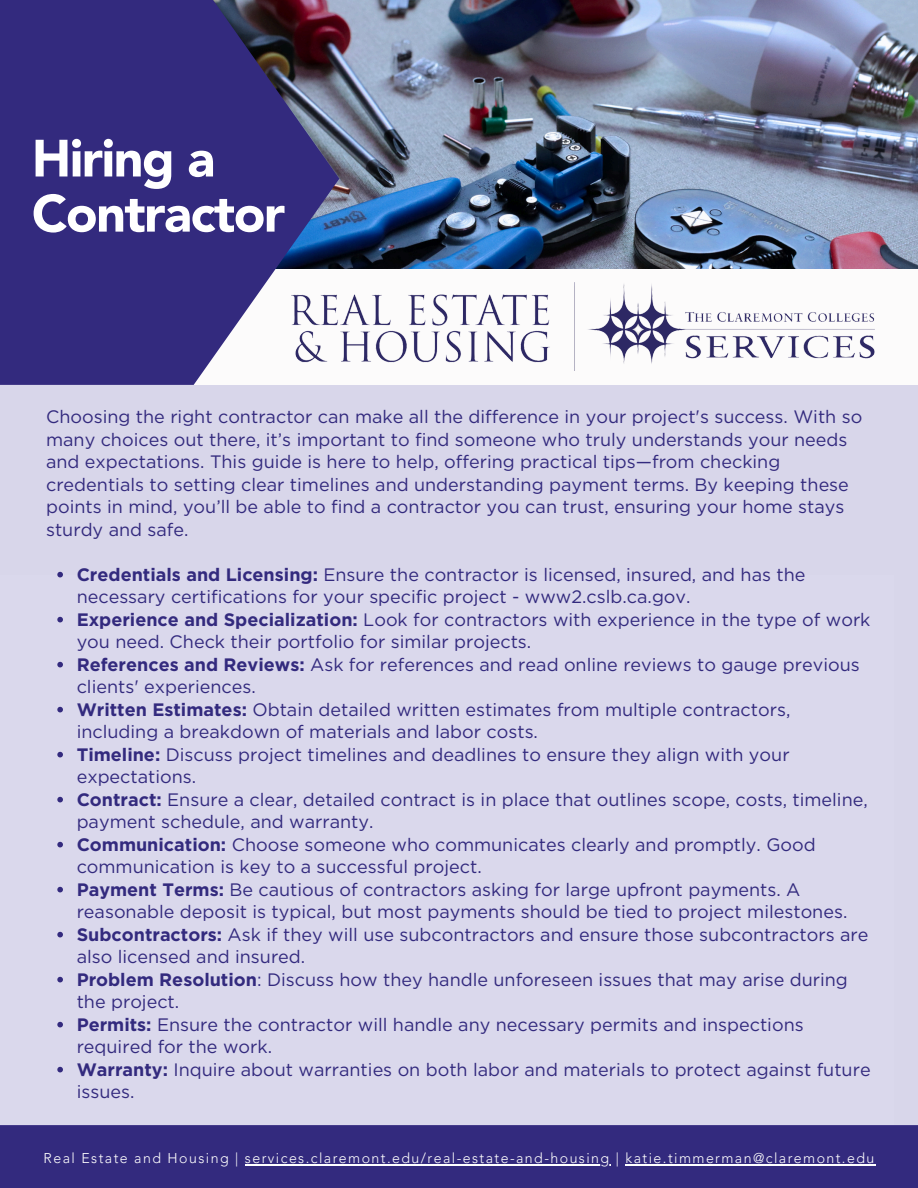
<style>
.page{position:relative;width:918px;height:1188px;background:#fff}
.page>*{position:absolute;margin:0;border:0;box-sizing:border-box;transform-origin:0 0}
.t1{font:900 51.9px/55.2px "Avenir LT Pro";letter-spacing:-.025em;color:#fff}
.t2{font:18px/22.5px "Gotham";color:#332a7e}
.t3{font:300 14.1px "Avenir LT Pro";letter-spacing:.1em;color:#fff}
.s1{font-weight:700}
</style>
<div class="page">
<div style="left:0;top:1125px;width:918px;height:63px;background:#332a7e"></div>
<div style="left:0;top:385px;width:918px;height:740px;background:#dad8ec"></div>
<img style="left:339px;top:0;width:579px;height:268px">
<svg style="left:0;top:0;width:339px;height:385px;background:#413981"></svg>
<svg style="left:57px;top:572px;width:6px;height:5px"></svg>
<svg style="left:57px;top:617px;width:6px;height:5px"></svg>
<svg style="left:57px;top:662px;width:6px;height:5px"></svg>
<svg style="left:57px;top:707px;width:6px;height:5px"></svg>
<svg style="left:57px;top:752px;width:6px;height:5px"></svg>
<svg style="left:57px;top:797px;width:6px;height:5px"></svg>
<svg style="left:57px;top:842px;width:6px;height:5px"></svg>
<svg style="left:57px;top:887px;width:6px;height:5px"></svg>
<svg style="left:57px;top:932px;width:6px;height:5px"></svg>
<svg style="left:57px;top:977px;width:6px;height:5px"></svg>
<svg style="left:57px;top:1022px;width:6px;height:5px"></svg>
<svg style="left:57px;top:1067px;width:6px;height:5px"></svg>
<img style="left:291px;top:283px;width:583px;height:88px">
<hr style="left:245px;top:1164px;width:366px;height:1px;background:#fff">
<hr style="left:626px;top:1164px;width:250px;height:1px;background:#fff">
<p class="t1" style="left:32px;top:136px;width:255px">Hiring a<br>Contractor</p>
<h1 class="t2" style="left:46px;top:406px;width:818px">Choosing the right contractor can make all the difference in your project's success. With so many choices out there, it’s important to find someone who truly understands your needs and expectations. This guide is here to help, offering practical tips—from checking credentials to setting clear timelines and understanding payment terms. By keeping these points in mind, you’ll be able to find a contractor you can trust, ensuring your home stays sturdy and safe.</h1>
<p class="t2" style="left:77px;top:563px;width:796px"><span class="s1">Credentials and Licensing:</span> Ensure the contractor is licensed, insured, and has the necessary certifications for your specific project - www2.cslb.ca.gov.<br><span class="s1">Experience and Specialization:</span> Look for contractors with experience in the type of work you need. Check their portfolio for similar projects.<br><span class="s1">References and Reviews:</span> Ask for references and read online reviews to gauge previous clients' experiences.<br><span class="s1">Written Estimates:</span> Obtain detailed written estimates from multiple contractors, including a breakdown of materials and labor costs.<br><span class="s1">Timeline:</span> Discuss project timelines and deadlines to ensure they align with your expectations.<br><span class="s1">Contract:</span> Ensure a clear, detailed contract is in place that outlines scope, costs, timeline, payment schedule, and warranty.<br><span class="s1">Communication:</span> Choose someone who communicates clearly and promptly. Good communication is key to a successful project.<br><span class="s1">Payment Terms:</span> Be cautious of contractors asking for large upfront payments. A reasonable deposit is typical, but most payments should be tied to project milestones.<br><span class="s1">Subcontractors:</span> Ask if they will use subcontractors and ensure those subcontractors are also licensed and insured.<br><span class="s1">Problem Resolution</span>: Discuss how they handle unforeseen issues that may arise during the project.<br><span class="s1">Permits:</span> Ensure the contractor will handle any necessary permits and inspections required for the work.<br><span class="s1">Warranty:</span> Inquire about warranties on both labor and materials to protect against future issues.</p>
<p class="t3" style="left:44px;top:1153px;width:196px">Real Estate and Housing |</p>
<p class="t3" style="left:245px;top:1153px;width:631px">services.claremont.edu/real-estate-and-housing | katie.timmerman@claremont.edu</p>
</div>
